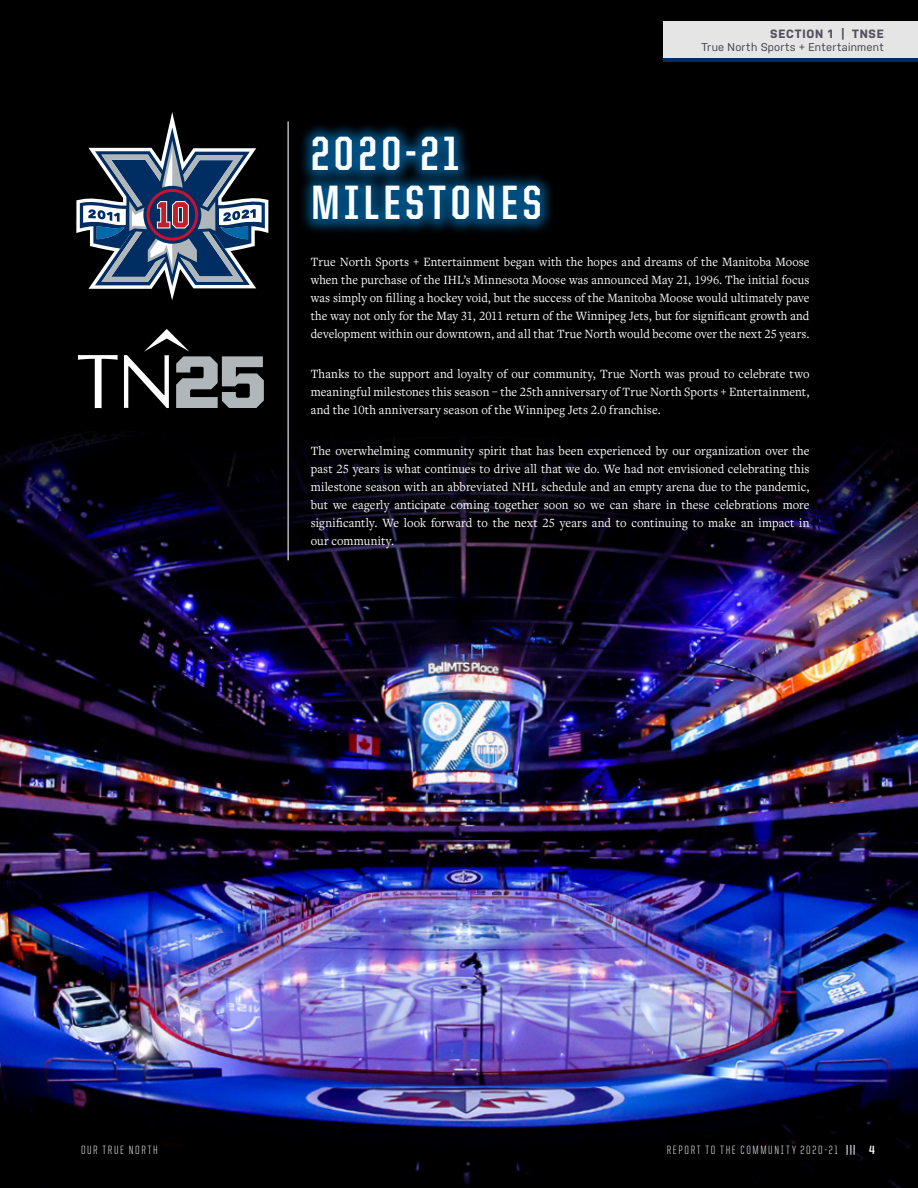
<style>
.page{position:relative;width:918px;height:1188px;background:#000}
.page>*{position:absolute;margin:0;border:0;box-sizing:border-box;transform-origin:0 0}
.t1{font:700 48.15px/49.2px "United Sans Cond";letter-spacing:.1em;color:#fff}
.t2{font:13.2px/18px "Freight Text Pro";letter-spacing:.01em;color:#fff;text-align:justify;scale:.95 1}
.t3{font:13.2px/18px "Freight Text Pro";letter-spacing:.01em;color:#fff;text-align:justify;scale:.94 1}
.t4{font:300 12px "United Sans Cond";letter-spacing:.145em;color:#fff}
.Main_paragraph{font:700 12px "Nudista";letter-spacing:.06em;color:#544e5d}
.Main_paragraph-2{font:11.25px "Nudista";letter-spacing:.02em;color:#3e3f46}
.s1{font-weight:800;color:#b0b7bb}
.s2{font-family:"United Sans Semi Cond";font-weight:700}
</style>
<div class="page">
<img style="left:0;top:434px;width:918px;height:754px">
<svg style="left:76px;top:112px;width:188px;height:188px"></svg>
<div style="left:298px;top:121px;width:257px;height:114px;background:#0069aa;opacity:.75"></div>
<hr style="left:287px;top:121px;width:2px;height:439px;background:#b0b7bb">
<svg style="left:78px;top:355px;width:40px;height:53px"></svg>
<svg style="left:124px;top:329px;width:140px;height:79px"></svg>
<div style="left:663px;top:21px;width:255px;height:37px;background:#e5e5e5"></div>
<hr style="left:663px;top:58px;width:255px;height:4px;background:#002d62">
<p class="Main_paragraph" style="left:770px;top:27px;width:115px">SECTION 1 | TNSE</p>
<p class="Main_paragraph-2" style="left:702px;top:41px;width:184px">True North Sports + Entertainment</p>
<p class="t1" style="left:311px;top:129px;width:232px">2020-21<br>MILESTONES</p>
<p class="t3" style="left:311px;top:252px;width:532px">True North Sports + Entertainment began with the hopes and dreams of the Manitoba Moose when the purchase of the IHL’s Minnesota Moose was announced May 21, 1996. The initial focus was simply on filling a hockey void, but the success of the Manitoba Moose would ultimately pave the way not only for the May 31, 2011 return of the Winnipeg Jets, but for significant growth and development within our downtown, and all that True North would become over the next 25 years.</p>
<p class="t2" style="left:311px;top:364px;width:527px">Thanks to the support and loyalty of our community, True North was proud to celebrate two meaningful milestones this season – the 25th anniversary of True North Sports + Entertainment, and the 10th anniversary season of the Winnipeg Jets 2.0 franchise.</p>
<p class="t2" style="left:311px;top:441px;width:527px">The overwhelming community spirit that has been experienced by our organization over the past 25 years is what continues to drive all that we do. We had not envisioned celebrating this milestone season with an abbreviated NHL schedule and an empty arena due to the pandemic, but we eagerly anticipate coming together soon so we can share in these celebrations more significantly. We look forward to the next 25 years and to continuing to make an impact in our community.</p>
<p class="t4" style="left:81px;top:1144px;width:78px">OUR TRUE NORTH</p>
<p class="t4" style="left:667px;top:1144px;width:209px">REPORT TO THE COMMUNITY 2020-21 <span class="s1">|||</span> <span class="s2">4</span></p>
</div>
